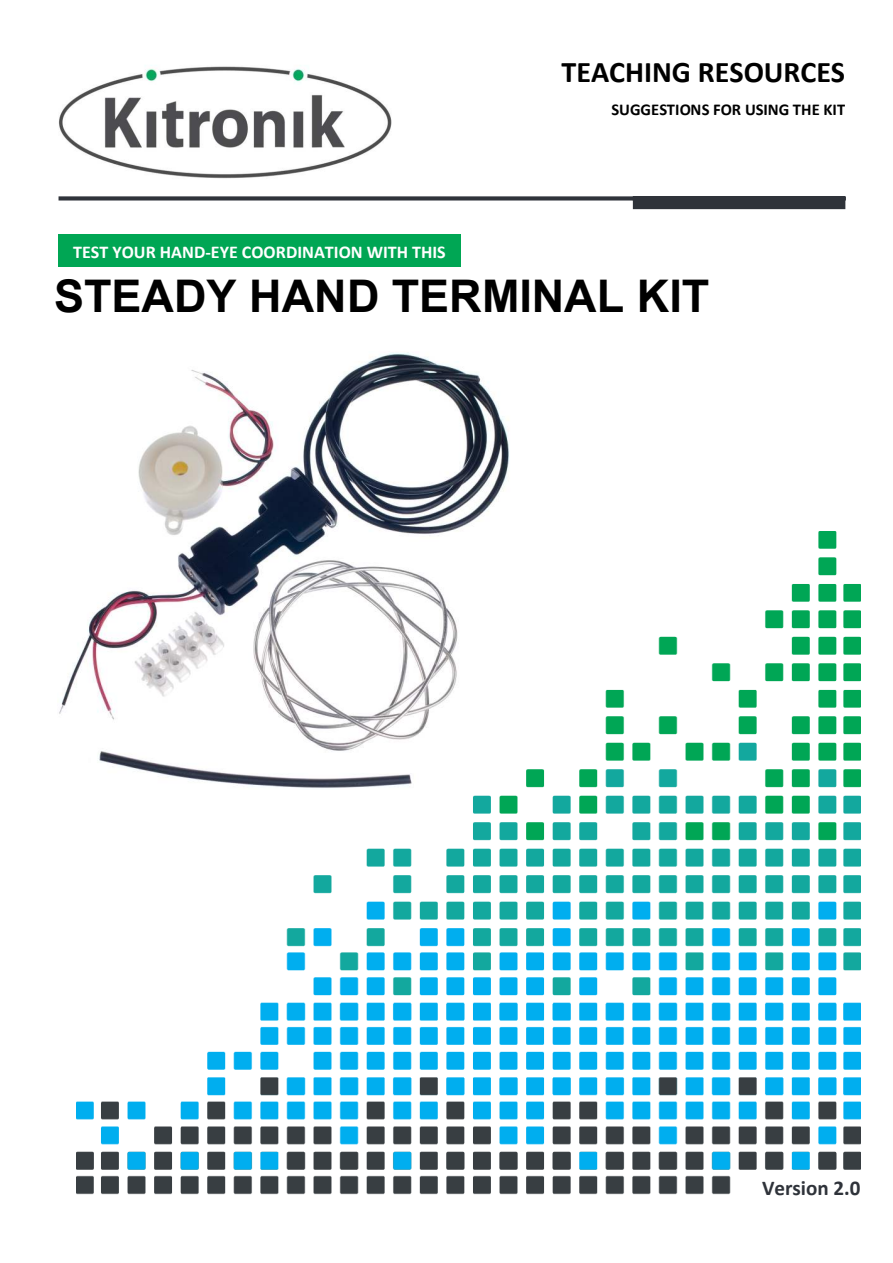
<style>
.page{position:relative;width:893px;height:1263px;background:#fff}
.page>*{position:absolute;margin:0;border:0;box-sizing:border-box;transform-origin:0 0}
.t1{font:700 45px "Arial";color:#000}
.t2{font:700 30px "Calibri";color:#000}
.t3{font:700 21px "Calibri";color:#2f333a}
.t4{font:700 18px "Calibri";color:#fff}
.t5{font:700 16.5px "Calibri";color:#000}
</style>
<div class="page">
<img style="left:77px;top:531px;width:783px;height:664px">
<img style="left:59px;top:352px;width:452px;height:438px">
<svg style="left:58px;top:196px;width:787px;height:13px"></svg>
<div style="left:736px;top:1174px;width:129px;height:27px;background:#fff"></div>
<img style="left:59px;top:65px;width:333px;height:114px">
<div style="left:59px;top:234px;width:401px;height:33px;background:#00a654"></div>
<p class="t4" style="left:73px;top:246px;width:374px">TEST YOUR HAND-EYE COORDINATION WITH THIS</p>
<h2 class="t2" style="left:561px;top:61px;width:285px">TEACHING RESOURCES</h2>
<p class="t5" style="left:611px;top:103px;width:235px">SUGGESTIONS FOR USING THE KIT</p>
<h1 class="t1" style="left:54px;top:270px;width:657px">STEADY HAND TERMINAL KIT</h1>
<p class="t3" style="left:762px;top:1181px;width:100px">Version 2.0</p>
</div>
